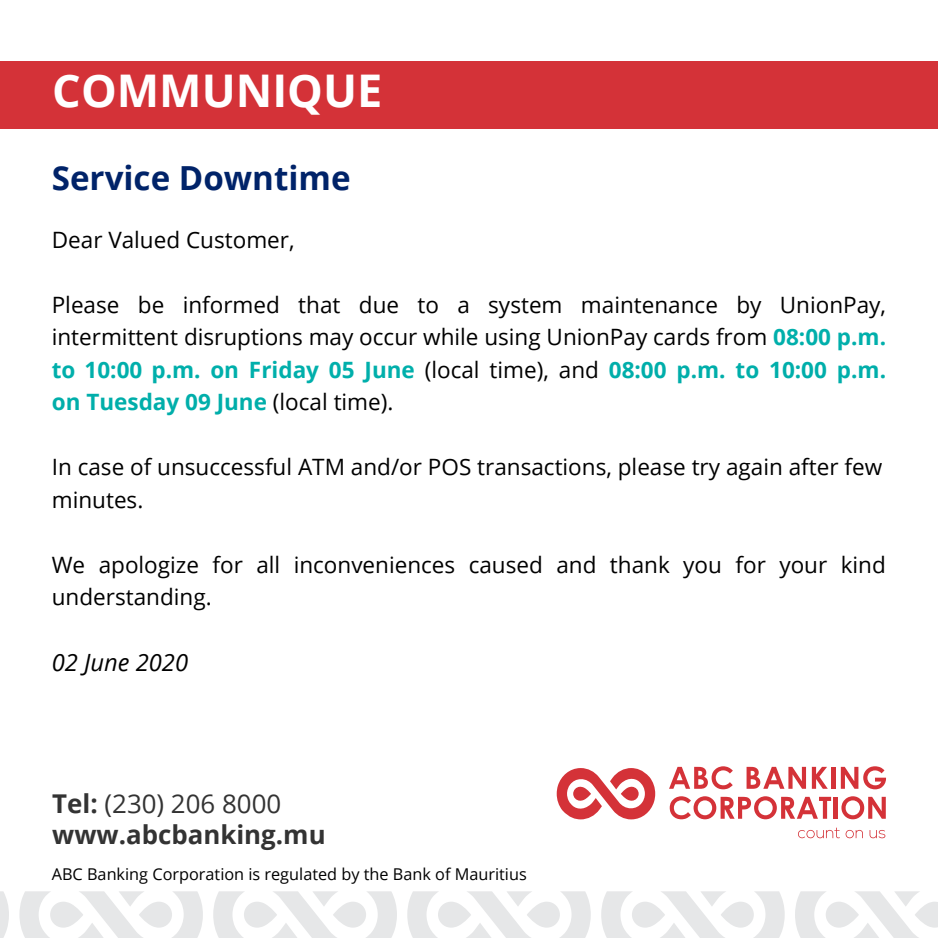
<style>
.page{position:relative;width:938px;height:938px;background:#fff}
.page>*{position:absolute;margin:0;border:0;box-sizing:border-box;transform-origin:0 0}
.t1{font:700 45px "Open Sans";color:#fff}
.t2{font:700 33.12px "Open Sans";color:#002369}
.t3{font:700 25.88px/31px "Open Sans";color:#333}
.t4{font:italic 23.75px "Open Sans";color:#000}
.t5{font:22.5px/32.5px "Open Sans";color:#000}
.t6{font:16.25px "Open Sans";color:#000}
.s1{font-weight:700;color:#00afab}
.s2{font-weight:700;color:#00aeaa}
.s3{font-weight:400}
</style>
<div class="page">
<div style="left:0;top:61px;width:938px;height:68px;background:#d43238"></div>
<svg style="left:669px;top:766px;width:63px;height:23px"></svg>
<svg style="left:746px;top:766px;width:81px;height:22px"></svg>
<hr style="left:831px;top:766px;width:4px;height:22px;background:#d43238">
<svg style="left:840px;top:766px;width:46px;height:23px"></svg>
<svg style="left:669px;top:796px;width:162px;height:23px"></svg>
<hr style="left:833px;top:796px;width:4px;height:22px;background:#d43238">
<svg style="left:841px;top:796px;width:44px;height:23px"></svg>
<svg style="left:556px;top:768px;width:99px;height:51px"></svg>
<svg style="left:798px;top:827px;width:41px;height:11px"></svg>
<svg style="left:845px;top:829px;width:18px;height:9px"></svg>
<svg style="left:869px;top:830px;width:16px;height:8px"></svg>
<svg style="left:0;top:891px;width:9px;height:47px"></svg>
<svg style="left:19px;top:891px;width:184px;height:47px"></svg>
<svg style="left:213px;top:891px;width:184px;height:47px"></svg>
<svg style="left:407px;top:891px;width:184px;height:47px"></svg>
<svg style="left:601px;top:891px;width:183px;height:47px"></svg>
<svg style="left:795px;top:891px;width:143px;height:47px"></svg>
<h1 class="t1" style="left:52px;top:59px;width:331px">COMMUNIQUE</h1>
<h2 class="t2" style="left:52px;top:154px;width:300px">Service Downtime</h2>
<p class="t5" style="left:52px;top:223px;width:244px">Dear Valued Customer,</p>
<p class="t5" style="left:52px;top:288px;width:835px;text-align:justify">Please be informed that due to a system maintenance by UnionPay, intermittent disruptions may occur while using UnionPay cards from <span class="s1">08:00 p.m. to 10:00 p.m. on Friday 05 June</span> (local time), and <span class="s2">08:00 p.m. to 10:00 p.m. on Tuesday 09 June</span> (local time).</p>
<p class="t5" style="left:52px;top:450px;width:832px">In case of unsuccessful ATM and/or POS transactions, please try again after few minutes.</p>
<p class="t5" style="left:52px;top:548px;width:835px">We apologize for all inconveniences caused and thank you for your kind understanding.</p>
<p class="t4" style="left:52px;top:646px;width:138px">02 June 2020</p>
<p class="t3" style="left:52px;top:787px;width:275px">Tel: <span class="s3">(230) 206 8000 </span>www.abcbanking.mu</p>
<p class="t6" style="left:52px;top:862px;width:476px">ABC Banking Corporation is regulated by the Bank of Mauritius</p>
</div>
